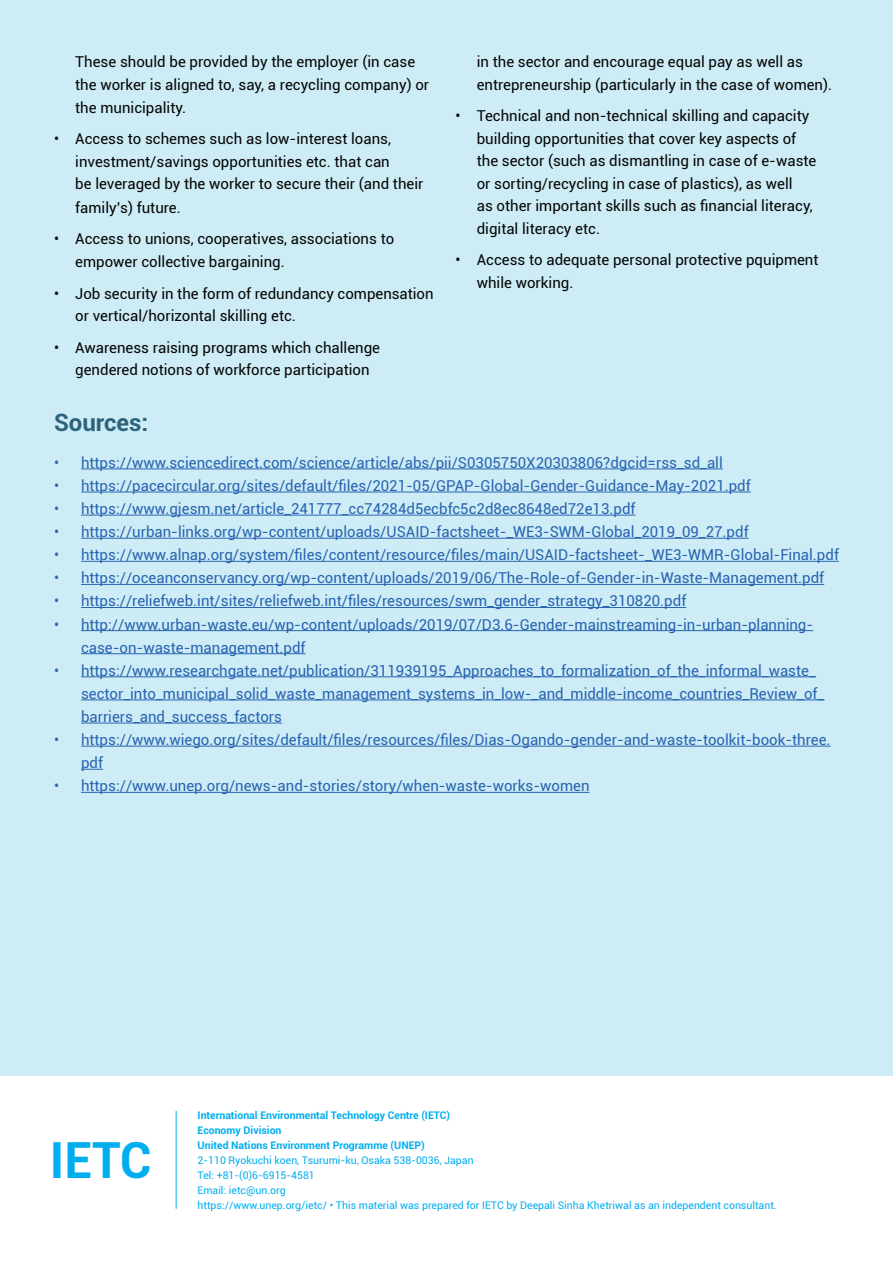
<style>
.page{position:relative;width:893px;height:1263px;background:#fff}
.page>*{position:absolute;margin:0;border:0;box-sizing:border-box;transform-origin:0 0}
.t1{font:700 49.8px "Roboto";color:#00aeef}
.t2{font:700 24px "Roboto";color:#2c637b}
.t3{font:15px/23.1px "Roboto";color:#2864b0}
.t4{font:15px/22.8px "Roboto";color:#040503}
.t5{font:10.5px "Roboto";color:#00aeef}
.t6{font:700 10.5px "Roboto";color:#00aeef}
</style>
<div class="page">
<div style="left:0;top:0;width:893px;height:1076px;background:#cdecf6"></div>
<hr style="left:81px;top:468px;width:642px;height:1px;background:#2864b0">
<hr style="left:81px;top:492px;width:670px;height:1px;background:#2864b0">
<hr style="left:81px;top:515px;width:554px;height:1px;background:#2864b0">
<hr style="left:81px;top:538px;width:668px;height:1px;background:#2864b0">
<hr style="left:81px;top:561px;width:758px;height:1px;background:#2864b0">
<hr style="left:81px;top:584px;width:743px;height:1px;background:#2864b0">
<hr style="left:81px;top:607px;width:605px;height:1px;background:#2864b0">
<hr style="left:81px;top:630px;width:732px;height:1px;background:#2864b0">
<hr style="left:81px;top:653px;width:225px;height:1px;background:#2864b0">
<hr style="left:81px;top:676px;width:735px;height:1px;background:#2864b0">
<hr style="left:81px;top:699px;width:743px;height:1px;background:#2864b0">
<hr style="left:81px;top:723px;width:201px;height:1px;background:#2864b0">
<hr style="left:81px;top:746px;width:750px;height:1px;background:#2864b0">
<svg style="left:81px;top:769px;width:22px;height:1px"></svg>
<hr style="left:81px;top:792px;width:508px;height:1px;background:#2864b0">
<hr style="left:176px;top:1111px;width:1px;height:98px;background:#00aeef">
<p class="t4" style="left:75px;top:50px;width:355px">These should be provided by the employer (in case the worker is aligned to, say, a recycling company) or the municipality.</p>
<p class="t4" style="left:75px;top:127px;width:350px;text-indent:-21px">• Access to schemes such as low-interest loans, investment/savings opportunities etc. that can<br>be leveraged by the worker to secure their (and their family’s) future.</p>
<p class="t4" style="left:75px;top:227px;width:320px;text-indent:-21px">• Access to unions, cooperatives, associations to empower collective bargaining.</p>
<p class="t4" style="left:75px;top:282px;width:360px;text-indent:-21px">• Job security in the form of redundancy compensation or vertical/horizontal skilling etc.</p>
<p class="t4" style="left:54px;top:335px;width:328px">• Awareness raising programs which challenge</p>
<p class="t4" style="left:75px;top:358px;width:296px">gendered notions of workforce participation</p>
<p class="t4" style="left:477px;top:50px;width:357px">in the sector and encourage equal pay as well as entrepreneurship (particularly in the case of women).</p>
<p class="t4" style="left:477px;top:104px;width:341px;text-indent:-21px">• Technical and non-technical skilling and capacity building opportunities that cover key aspects of the sector (such as dismantling in case of e-waste or sorting/recycling in case of plastics), as well</p>
<p class="t4" style="left:477px;top:194px;width:337px">as other important skills such as financial literacy,</p>
<p class="t4" style="left:477px;top:216px;width:125px">digital literacy etc.</p>
<p class="t4" style="left:455px;top:248px;width:365px">• Access to adequate personal protective pquipment</p>
<p class="t4" style="left:477px;top:271px;width:98px">while working.</p>
<p class="t2" style="left:54px;top:406px;width:96px">Sources:</p>
<p class="t3" style="left:54px;top:450px;width:670px">• https://www.sciencedirect.com/science/article/abs/pii/S0305750X20303806?dgcid=rss_sd_all</p>
<p class="t3" style="left:54px;top:473px;width:698px">• https://pacecircular.org/sites/default/files/2021-05/GPAP-Global-Gender-Guidance-May-2021.pdf</p>
<p class="t3" style="left:54px;top:497px;width:583px">• https://www.gjesm.net/article_241777_cc74284d5ecbfc5c2d8ec8648ed72e13.pdf</p>
<p class="t3" style="left:54px;top:520px;width:696px">• https://urban-links.org/wp-content/uploads/USAID-factsheet-_WE3-SWM-Global_2019_09_27.pdf</p>
<p class="t3" style="left:54px;top:543px;width:786px">• https://www.alnap.org/system/files/content/resource/files/main/USAID-factsheet-_WE3-WMR-Global-Final.pdf</p>
<p class="t3" style="left:54px;top:566px;width:772px">• https://oceanconservancy.org/wp-content/uploads/2019/06/The-Role-of-Gender-in-Waste-Management.pdf</p>
<p class="t3" style="left:54px;top:589px;width:634px">• https://reliefweb.int/sites/reliefweb.int/files/resources/swm_gender_strategy_310820.pdf</p>
<p class="t3" style="left:81px;top:612px;width:734px;text-indent:-27px">• http://www.urban-waste.eu/wp-content/uploads/2019/07/D3.6-Gender-mainstreaming-in-urban-planning&shy;case-on-waste-management.pdf</p>
<p class="t3" style="left:81px;top:658px;width:745px;text-indent:-27px">• https://www.researchgate.net/publication/311939195_Approaches_to_formalization_of_the_informal_waste_ sector_into_municipal_solid_waste_management_systems_in_low-_and_middle-income_countries_Review_of_ barriers_and_success_factors</p>
<p class="t3" style="left:81px;top:728px;width:751px;text-indent:-27px">• https://www.wiego.org/sites/default/files/resources/files/Dias-Ogando-gender-and-waste-toolkit-book-three. pdf</p>
<p class="t3" style="left:54px;top:774px;width:537px">• https://www.unep.org/news-and-stories/story/when-waste-works-women</p>
<p class="t1" style="left:50px;top:1125px;width:103px">IETC</p>
<p class="t6" style="left:198px;top:1108px;width:254px">International Environmental Technology Centre (IETC)</p>
<p class="t6" style="left:198px;top:1123px;width:85px">Economy Division</p>
<p class="t6" style="left:198px;top:1138px;width:229px">United Nations Environment Programme (UNEP)</p>
<p class="t5" style="left:198px;top:1153px;width:278px">2-110 Ryokuchi koen, Tsurumi-ku, Osaka 538-0036, Japan</p>
<p class="t5" style="left:198px;top:1168px;width:119px">Tel: +81-(0)6-6915-4581</p>
<p class="t5" style="left:198px;top:1183px;width:90px">Email: ietc@un.org</p>
<p class="t5" style="left:198px;top:1198px;width:581px">https://www.unep.org/ietc/ • This material was prepared for IETC by Deepali Sinha Khetriwal as an independent consultant.</p>
</div>
